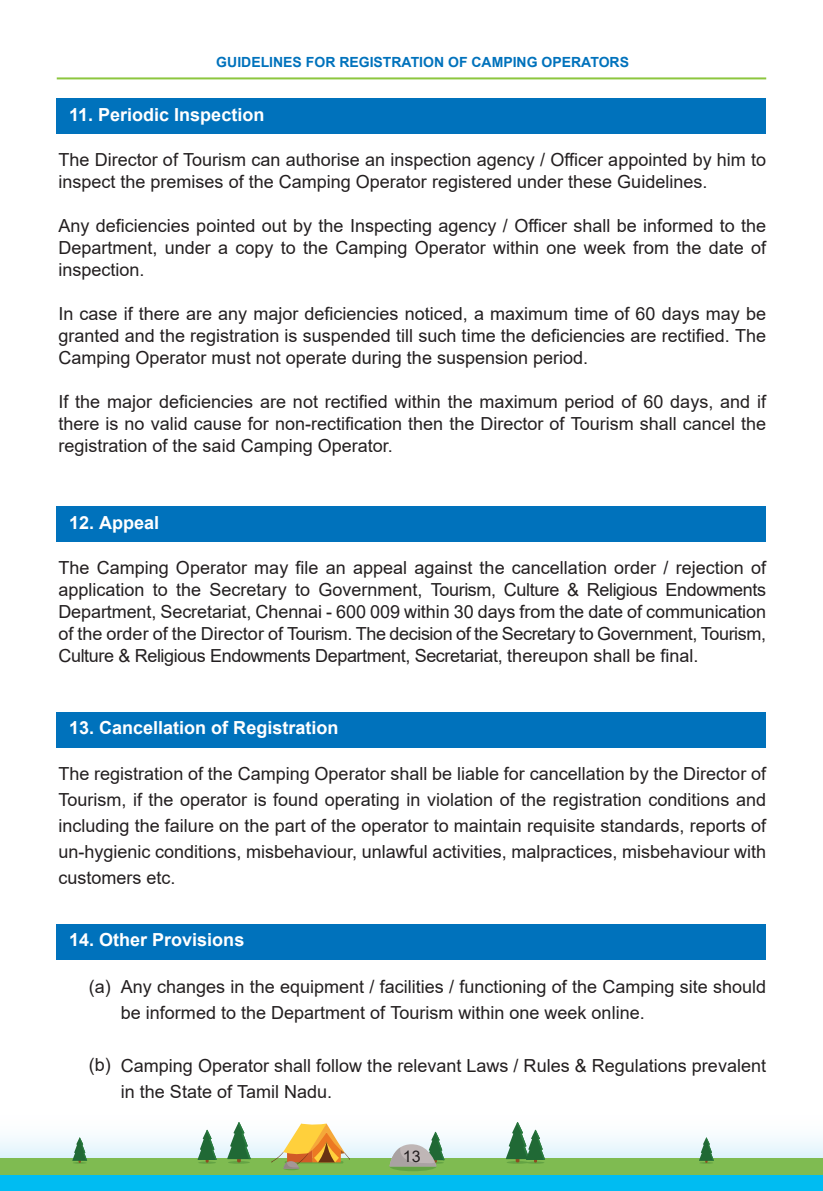
<style>
.page{position:relative;width:823px;height:1191px;background:#fff}
.page>*{position:absolute;margin:0;border:0;box-sizing:border-box;transform-origin:0 0}
.t1{font:18px/22px "Arial";color:#231f20;text-align:justify}
.t2{font:700 18px "Arial";color:#fff}
.t3{font:16px "Arial";color:#231f20}
.t4{font:700 14px "Arial";color:#0072bc}
</style>
<div class="page">
<hr style="left:57px;top:77px;width:708px;height:2px;background:#8dc63f">
<div style="left:57px;top:99px;width:708px;height:35px;background:#0072bc"></div>
<div style="left:57px;top:506px;width:708px;height:36px;background:#0072bc"></div>
<div style="left:57px;top:712px;width:708px;height:36px;background:#0072bc"></div>
<div style="left:57px;top:924px;width:708px;height:35px;background:#0072bc"></div>
<svg style="left:0;top:1137px;width:822px;height:21px"></svg>
<div style="left:0;top:1173px;width:822px;height:18px;background:#00bcf2"></div>
<div style="left:0;top:1158px;width:822px;height:17px;background:#7fbb51"></div>
<hr style="left:228px;top:1161px;width:22px;height:2px;background:#63a343;border-radius:50%">
<svg style="left:227px;top:1122px;width:23px;height:40px"></svg>
<svg style="left:197px;top:1129px;width:20px;height:34px"></svg>
<svg style="left:505px;top:1122px;width:40px;height:41px"></svg>
<svg style="left:72px;top:1137px;width:15px;height:26px"></svg>
<svg style="left:698px;top:1137px;width:15px;height:26px"></svg>
<hr style="left:283px;top:1167px;width:16px;height:3px;background:#63a343;border-radius:50%">
<svg style="left:271px;top:1123px;width:78px;height:45px"></svg>
<svg style="left:389px;top:1161px;width:47px;height:10px"></svg>
<svg style="left:389px;top:1131px;width:55px;height:35px"></svg>
<p class="t4" style="left:216px;top:52px;width:414px">GUIDELINES FOR REGISTRATION OF CAMPING OPERATORS</p>
<p class="t2" style="left:69px;top:102px;width:197px">11. Periodic Inspection</p>
<p class="t1" style="left:58px;top:149px;width:709px">The Director of Tourism can authorise an inspection agency / Officer appointed by him to inspect the premises of the Camping Operator registered under these Guidelines.</p>
<p class="t1" style="left:58px;top:214px;width:708px">Any deficiencies pointed out by the Inspecting agency / Officer shall be informed to the Department, under a copy to the Camping Operator within one week from the date of inspection.</p>
<p class="t1" style="left:58px;top:302px;width:708px">In case if there are any major deficiencies noticed, a maximum time of 60 days may be granted and the registration is suspended till such time the deficiencies are rectified. The Camping Operator must not operate during the suspension period.</p>
<p class="t1" style="left:58px;top:390px;width:708px">If the major deficiencies are not rectified within the maximum period of 60 days, and if there is no valid cause for non-rectification then the Director of Tourism shall cancel the registration of the said Camping Operator.</p>
<p class="t2" style="left:69px;top:509px;width:92px">12. Appeal</p>
<p class="t1" style="left:58px;top:556px;width:708px">The Camping Operator may file an appeal against the cancellation order / rejection of application to the Secretary to Government, Tourism, Culture &amp; Religious Endowments Department, Secretariat, Chennai - 600 009 within 30 days from the date of communication of the order of the Director of Tourism. The decision of the Secretary to Government, Tourism, Culture &amp; Religious Endowments Department, Secretariat, thereupon shall be final.</p>
<p class="t2" style="left:69px;top:715px;width:271px">13. Cancellation of Registration</p>
<p class="t1" style="left:58px;top:760px;width:708px;line-height:26px">The registration of the Camping Operator shall be liable for cancellation by the Director of Tourism, if the operator is found operating in violation of the registration conditions and including the failure on the part of the operator to maintain requisite standards, reports of un-hygienic conditions, misbehaviour, unlawful activities, malpractices, misbehaviour with customers etc.</p>
<p class="t2" style="left:69px;top:927px;width:177px">14. Other Provisions</p>
<p class="t1" style="left:89px;top:975px;width:23px">(a)</p>
<p class="t1" style="left:89px;top:1053px;width:23px">(b)</p>
<p class="t1" style="left:121px;top:974px;width:646px;line-height:26px">Any changes in the equipment / facilities / functioning of the Camping site should be informed to the Department of Tourism within one week online.</p>
<p class="t1" style="left:121px;top:1052px;width:646px;line-height:26px">Camping Operator shall follow the relevant Laws / Rules &amp; Regulations prevalent in the State of Tamil Nadu.</p>
<p class="t3" style="left:402px;top:1145px;width:19px">13</p>
</div>
